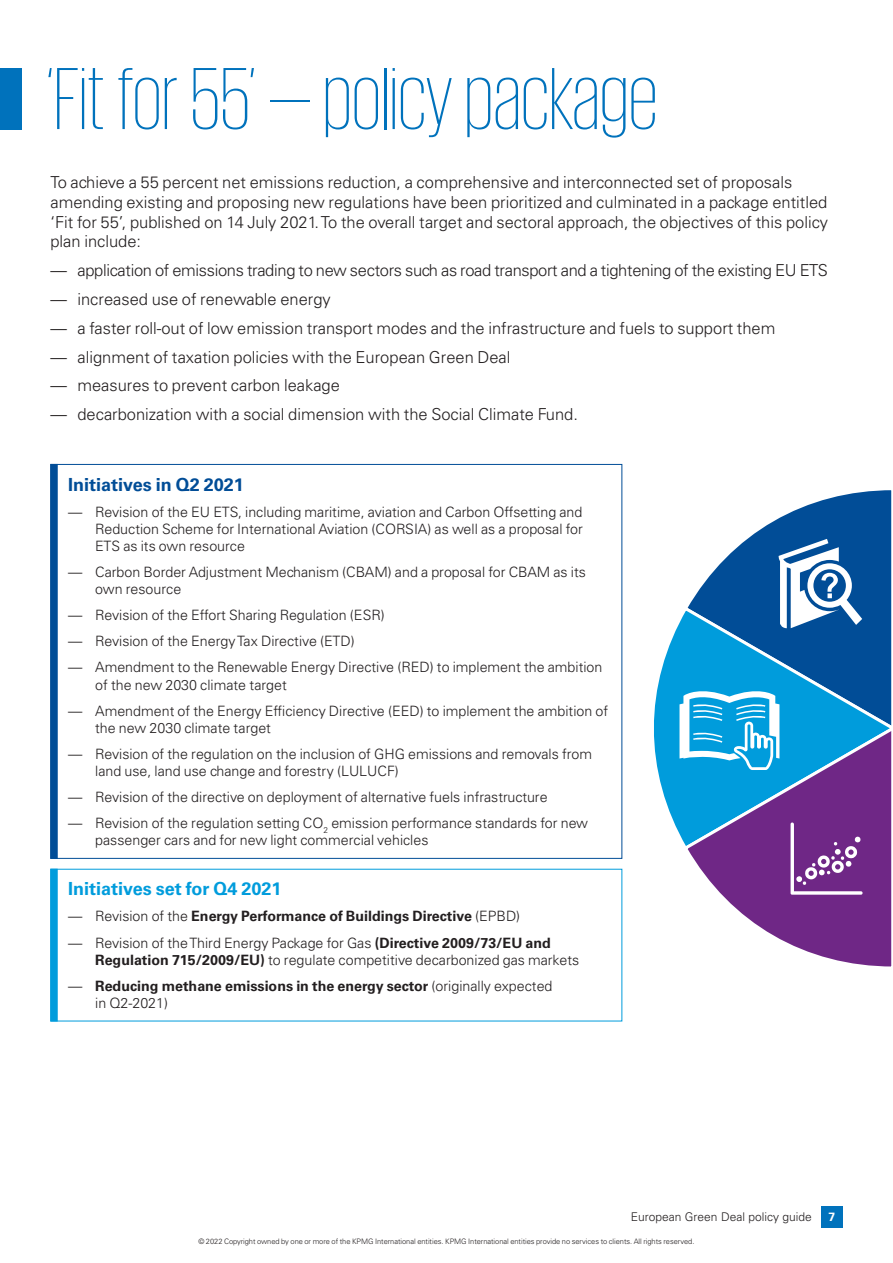
<style>
.page{position:relative;width:893px;height:1263px;background:#fff}
.page>*{position:absolute;margin:0;border:0;box-sizing:border-box;transform-origin:0 0}
.t1{font:200 90px "KPMG";color:#0072bc}
.t2{font:700 18px "Univers LT Std";color:#009cdc}
.t3{font:700 18px "Univers LT Std";color:#014d97}
.t4{font:300 16.5px/19.8px "Univers LT Std";color:#231f20}
.t5{font:300 16.5px "Univers LT Std";letter-spacing:-.02em;color:#231f20}
.t6{font:300 14.25px/17.1px "Univers LT Std";color:#231f20}
.t7{font:700 14.25px/17.1px "Univers LT Std";color:#231f20}
.t8{font:300 12px "Univers LT Std";color:#231f20}
.t9{font:700 12px "Univers LT Std";color:#fff}
.t10{font:300 7.5px "Univers LT Std";letter-spacing:-.005em;color:#231f20}
.s1{font-weight:300}
.s2{font-weight:700}
</style>
<div class="page">
<div style="left:50px;top:464px;width:8px;height:395px;background:#014d97;border:1px solid #014d97"></div>
<div style="left:50px;top:869px;width:8px;height:152px;background:#009cdc;border:1px solid #009cdc"></div>
<svg style="left:690px;top:490px;width:199px;height:114px"></svg>
<svg style="left:654px;top:604px;width:235px;height:233px"></svg>
<svg style="left:681px;top:724px;width:208px;height:243px"></svg>
<svg style="left:889px;top:490px;width:3px;height:477px"></svg>
<svg style="left:791px;top:822px;width:72px;height:73px"></svg>
<svg style="left:778px;top:539px;width:84px;height:89px"></svg>
<svg style="left:679px;top:686px;width:100px;height:84px"></svg>
<div style="left:0;top:68px;width:22px;height:62px;background:#0072bc"></div>
<div style="left:821px;top:1207px;width:21px;height:21px;background:#0072bc"></div>
<h1 class="t1" style="left:46px;top:56px;width:613px">‘Fit for 55’ — policy package</h1>
<p class="t4" style="left:50px;top:172px;width:779px">To achieve a 55 percent net emissions reduction, a comprehensive and interconnected set of proposals amending existing and proposing new regulations have been prioritized and culminated in a package entitled ‘Fit for 55’, published on 14 July 2021. To the overall target and sectoral approach, the objectives of this policy plan include:</p>
<p class="t5" style="left:50px;top:260px;width:779px">— application of emissions trading to new sectors such as road transport and a tightening of the existing EU ETS</p>
<p class="t4" style="left:50px;top:289px;width:282px">— increased use of renewable energy</p>
<p class="t4" style="left:50px;top:318px;width:726px">— a faster roll-out of low emission transport modes and the infrastructure and fuels to support them</p>
<p class="t4" style="left:50px;top:347px;width:462px">— alignment of taxation policies with the European Green Deal</p>
<p class="t4" style="left:50px;top:376px;width:291px">— measures to prevent carbon leakage</p>
<p class="t4" style="left:50px;top:404px;width:529px">— decarbonization with a social dimension with the Social Climate Fund.</p>
<p class="t3" style="left:68px;top:474px;width:177px">Initiatives in Q2 2021</p>
<p class="t6" style="left:95px;top:503px;width:489px;text-align:justify;text-indent:-27px">— Revision of the EU ETS, including maritime, aviation and Carbon Offsetting and Reduction Scheme for International Aviation (CORSIA) as well as a proposal for ETS as its own resource</p>
<p class="t6" style="left:95px;top:563px;width:492px;text-indent:-27px">— Carbon Border Adjustment Mechanism (CBAM) and a proposal for CBAM as its own resource</p>
<p class="t6" style="left:68px;top:607px;width:318px">— Revision of the Effort Sharing Regulation (ESR)</p>
<p class="t6" style="left:68px;top:633px;width:288px">— Revision of the Energy Tax Directive (ETD)</p>
<p class="t6" style="left:95px;top:659px;width:509px;text-indent:-27px">— Amendment to the Renewable Energy Directive (RED) to implement the ambition of the new 2030 climate target</p>
<p class="t6" style="left:95px;top:702px;width:514px;text-indent:-27px">— Amendment of the Energy Efficiency Directive (EED) to implement the ambition of the new 2030 climate target</p>
<p class="t6" style="left:95px;top:745px;width:498px;text-indent:-27px">— Revision of the regulation on the inclusion of GHG emissions and removals from land use, land use change and forestry (LULUCF)</p>
<p class="t6" style="left:68px;top:788px;width:481px">— Revision of the directive on deployment of alternative fuels infrastructure</p>
<p class="t6" style="left:95px;top:814px;width:494px;text-indent:-27px">— Revision of the regulation setting CO<sub>2</sub> emission performance standards for new passenger cars and for new light commercial vehicles</p>
<p class="t2" style="left:68px;top:878px;width:215px">Initiatives set for Q4 2021</p>
<p class="t7" style="left:68px;top:908px;width:454px"><span class="s1">— Revision of the</span> Energy Performance of Buildings Directive <span class="s1">(EPBD)</span></p>
<p class="t6" style="left:95px;top:934px;width:486px;text-indent:-27px">— Revision of the Third Energy Package for Gas <span class="s2">(Directive 2009/73/EU and<br>Regulation 715/2009/EU)</span> to regulate competitive decarbonized gas markets</p>
<p class="t7" style="left:95px;top:977px;width:459px;text-indent:-27px"><span class="s1">—</span> Reducing methane emissions in the energy sector <span class="s1">(originally expected in Q2-2021)</span></p>
<p class="t8" style="left:631px;top:1209px;width:182px">European Green Deal policy guide</p>
<p class="t9" style="left:828px;top:1210px;width:8px">7</p>
<p class="t10" style="left:198px;top:1236px;width:498px">© 2022 Copyright owned by one or more of the KPMG International entities. KPMG International entities provide no services to clients. All rights reserved.</p>
</div>
